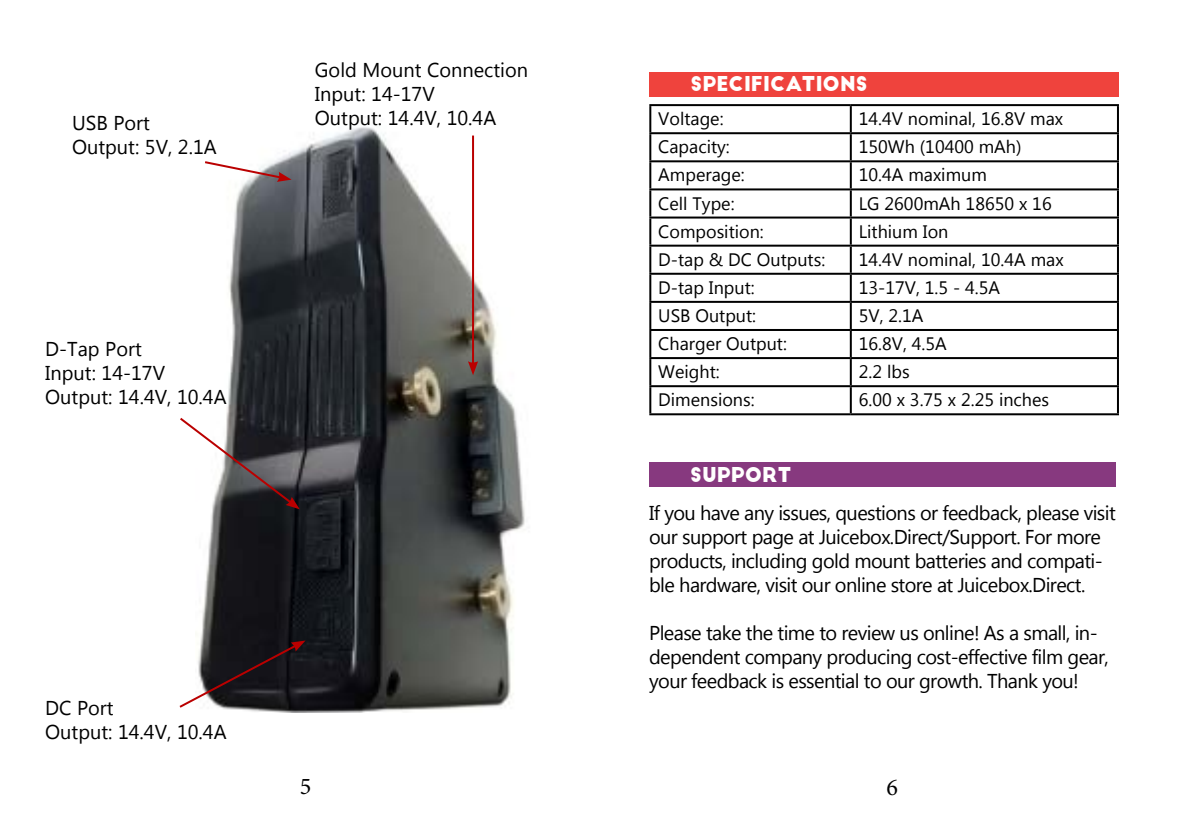
<style>
.page{position:relative;width:1191px;height:840px;background:#fff}
.page>*{position:absolute;margin:0;border:0;box-sizing:border-box;transform-origin:0 0}
.t1{font:24px "Minion Pro";color:#000}
.t2{font:20px/24px "Myanmar Text";letter-spacing:-.03em;color:#000}
.t3{font:20px/24px "Myanmar Text";color:#000}
.t4{font:20px "Big John";color:#fffffe}
.t5{font:18px "Myanmar Text";color:#000}
</style>
<div class="page">
<img style="left:200px;top:127px;width:325px;height:585px">
<svg style="left:203px;top:160px;width:88px;height:22px"></svg>
<svg style="left:180px;top:415px;width:120px;height:94px"></svg>
<svg style="left:179px;top:640px;width:126px;height:69px"></svg>
<hr style="left:472px;top:135px;width:2px;height:229px;background:#ba0000">
<svg style="left:468px;top:361px;width:10px;height:14px"></svg>
<div style="left:649px;top:72px;width:470px;height:24px;background:#ef433d"></div>
<hr style="left:649px;top:104px;width:201px;height:2px;background:#000">
<hr style="left:649px;top:106px;width:2px;height:26px;background:#000">
<hr style="left:850px;top:104px;width:269px;height:2px;background:#000">
<hr style="left:849px;top:106px;width:2px;height:26px;background:#000">
<hr style="left:1117px;top:106px;width:2px;height:26px;background:#000">
<hr style="left:649px;top:132px;width:201px;height:2px;background:#000">
<hr style="left:649px;top:134px;width:2px;height:26px;background:#000">
<hr style="left:850px;top:132px;width:269px;height:2px;background:#000">
<hr style="left:849px;top:134px;width:2px;height:26px;background:#000">
<hr style="left:1117px;top:134px;width:2px;height:26px;background:#000">
<hr style="left:649px;top:160px;width:201px;height:2px;background:#000">
<hr style="left:649px;top:162px;width:2px;height:26px;background:#000">
<hr style="left:850px;top:160px;width:269px;height:2px;background:#000">
<hr style="left:849px;top:162px;width:2px;height:26px;background:#000">
<hr style="left:1117px;top:162px;width:2px;height:26px;background:#000">
<hr style="left:649px;top:188px;width:201px;height:2px;background:#000">
<hr style="left:649px;top:190px;width:2px;height:26px;background:#000">
<hr style="left:850px;top:188px;width:269px;height:2px;background:#000">
<hr style="left:849px;top:190px;width:2px;height:26px;background:#000">
<hr style="left:1117px;top:190px;width:2px;height:26px;background:#000">
<hr style="left:649px;top:216px;width:201px;height:2px;background:#000">
<hr style="left:649px;top:218px;width:2px;height:26px;background:#000">
<hr style="left:850px;top:216px;width:269px;height:2px;background:#000">
<hr style="left:849px;top:218px;width:2px;height:26px;background:#000">
<hr style="left:1117px;top:218px;width:2px;height:26px;background:#000">
<hr style="left:649px;top:244px;width:201px;height:2px;background:#000">
<hr style="left:649px;top:246px;width:2px;height:26px;background:#000">
<hr style="left:850px;top:244px;width:269px;height:2px;background:#000">
<hr style="left:849px;top:246px;width:2px;height:26px;background:#000">
<hr style="left:1117px;top:246px;width:2px;height:26px;background:#000">
<hr style="left:649px;top:272px;width:201px;height:2px;background:#000">
<hr style="left:649px;top:274px;width:2px;height:27px;background:#000">
<hr style="left:850px;top:272px;width:269px;height:2px;background:#000">
<hr style="left:849px;top:274px;width:2px;height:27px;background:#000">
<hr style="left:1117px;top:274px;width:2px;height:27px;background:#000">
<hr style="left:649px;top:301px;width:201px;height:2px;background:#000">
<hr style="left:649px;top:303px;width:2px;height:26px;background:#000">
<hr style="left:850px;top:301px;width:269px;height:2px;background:#000">
<hr style="left:849px;top:303px;width:2px;height:26px;background:#000">
<hr style="left:1117px;top:303px;width:2px;height:26px;background:#000">
<hr style="left:649px;top:329px;width:201px;height:2px;background:#000">
<hr style="left:649px;top:331px;width:2px;height:26px;background:#000">
<hr style="left:850px;top:329px;width:269px;height:2px;background:#000">
<hr style="left:849px;top:331px;width:2px;height:26px;background:#000">
<hr style="left:1117px;top:331px;width:2px;height:26px;background:#000">
<hr style="left:649px;top:357px;width:201px;height:2px;background:#000">
<hr style="left:649px;top:359px;width:2px;height:26px;background:#000">
<hr style="left:850px;top:357px;width:269px;height:2px;background:#000">
<hr style="left:849px;top:359px;width:2px;height:26px;background:#000">
<hr style="left:1117px;top:359px;width:2px;height:26px;background:#000">
<hr style="left:649px;top:385px;width:201px;height:2px;background:#000">
<hr style="left:649px;top:387px;width:2px;height:26px;background:#000">
<hr style="left:850px;top:385px;width:269px;height:2px;background:#000">
<hr style="left:849px;top:387px;width:2px;height:26px;background:#000">
<hr style="left:1117px;top:387px;width:2px;height:26px;background:#000">
<hr style="left:649px;top:413px;width:201px;height:2px;background:#000">
<hr style="left:850px;top:413px;width:269px;height:2px;background:#000">
<div style="left:649px;top:462px;width:466px;height:24px;background:#87397f"></div>
<p class="t3" style="left:72px;top:111px;width:146px">USB Port<br>Output: 5V, 2.1A</p>
<p class="t3" style="left:45px;top:336px;width:183px">D-Tap Port<br>Input: 14-17V<br>Output: 14.4V, 10.4A</p>
<p class="t3" style="left:315px;top:58px;width:215px">Gold Mount Connection<br>Input: 14-17V<br>Output: 14.4V, 10.4A</p>
<p class="t3" style="left:45px;top:695px;width:183px">DC Port<br>Output: 14.4V, 10.4A</p>
<p class="t1" style="left:300px;top:769px;width:13px">5</p>
<p class="t4" style="left:690px;top:75px;width:178px">SPECIFICATIONS</p>
<p class="t5" style="left:658px;top:108px;width:67px">Voltage:</p>
<p class="t5" style="left:858px;top:108px;width:206px">14.4V nominal, 16.8V max</p>
<p class="t5" style="left:658px;top:136px;width:73px">Capacity:</p>
<p class="t5" style="left:858px;top:136px;width:164px">150Wh (10400 mAh)</p>
<p class="t5" style="left:658px;top:164px;width:88px">Amperage:</p>
<p class="t5" style="left:858px;top:164px;width:130px">10.4A maximum</p>
<p class="t5" style="left:658px;top:193px;width:78px">Cell Type:</p>
<p class="t5" style="left:858px;top:193px;width:194px">LG 2600mAh 18650 x 16</p>
<p class="t5" style="left:658px;top:221px;width:107px">Composition:</p>
<p class="t5" style="left:858px;top:221px;width:91px">Lithium Ion</p>
<p class="t5" style="left:658px;top:249px;width:168px">D-tap &amp; DC Outputs:</p>
<p class="t5" style="left:858px;top:249px;width:206px">14.4V nominal, 10.4A max</p>
<p class="t5" style="left:658px;top:277px;width:98px">D-tap Input:</p>
<p class="t5" style="left:858px;top:277px;width:143px">13-17V, 1.5 - 4.5A</p>
<p class="t5" style="left:658px;top:305px;width:99px">USB Output:</p>
<p class="t5" style="left:858px;top:305px;width:66px">5V, 2.1A</p>
<p class="t5" style="left:658px;top:333px;width:130px">Charger Output:</p>
<p class="t5" style="left:858px;top:333px;width:89px">16.8V, 4.5A</p>
<p class="t5" style="left:658px;top:361px;width:63px">Weight:</p>
<p class="t5" style="left:858px;top:361px;width:52px">2.2 lbs</p>
<p class="t5" style="left:658px;top:389px;width:98px">Dimensions:</p>
<p class="t5" style="left:858px;top:389px;width:192px">6.00 x 3.75 x 2.25 inches</p>
<p class="t4" style="left:690px;top:465px;width:103px">SUPPORT</p>
<p class="t2" style="left:649px;top:501px;width:468px">If you have any issues, questions or feedback, please visit our support page at Juicebox.Direct/Support. For more products, including gold mount batteries and compati&shy;ble hardware, visit our online store at Juicebox.Direct.</p>
<p class="t2" style="left:649px;top:621px;width:461px">Please take the time to review us online! As a small, in&shy;dependent company producing cost-effective film gear, your feedback is essential to our growth. Thank you!</p>
<p class="t1" style="left:886px;top:771px;width:13px">6</p>
</div>
